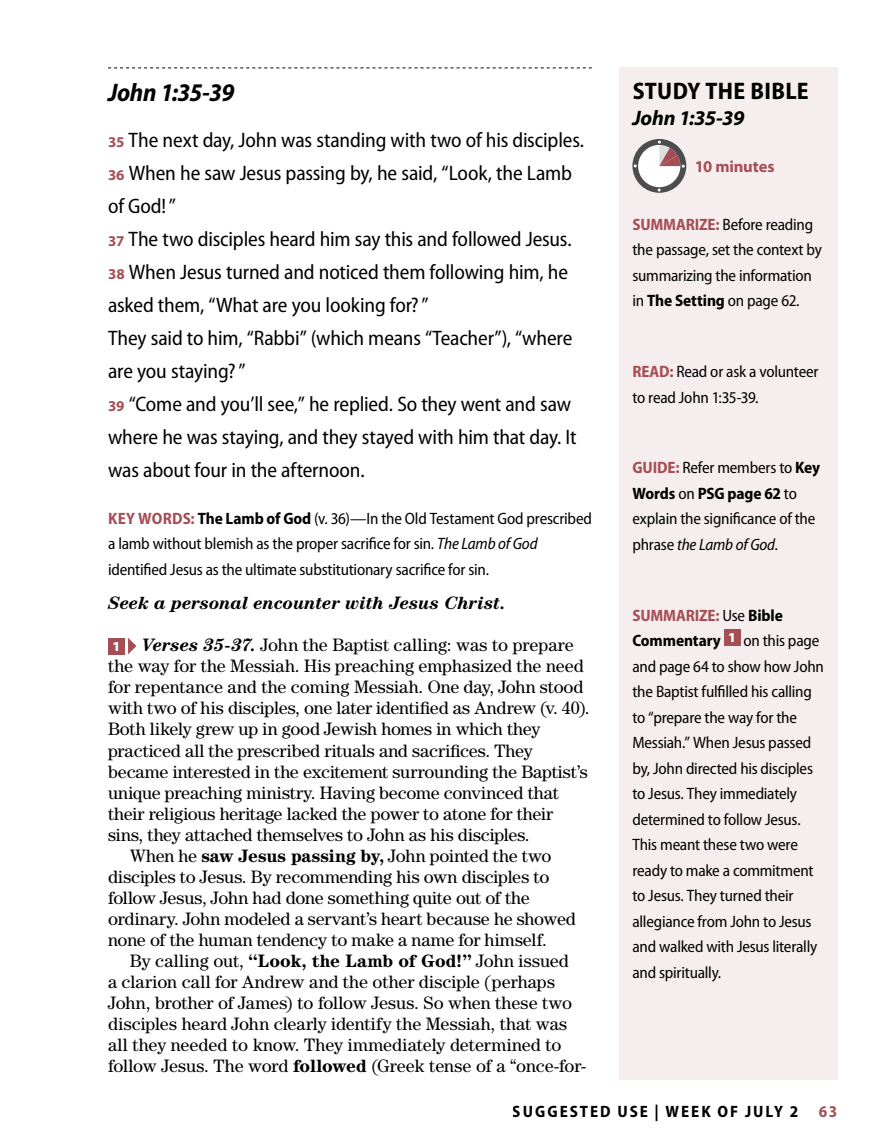
<style>
.page{position:relative;width:878px;height:1148px;background:#fff}
.page>*{position:absolute;margin:0;border:0;box-sizing:border-box;transform-origin:0 0}
.t1{font:italic 700 semi-condensed 25.5px "Myriad Pro";letter-spacing:-.015em;color:#000}
.t2{font:700 semi-condensed 24px "Myriad Pro";letter-spacing:.015em;color:#000}
.t3{font:semi-condensed 21px/33px "Myriad Pro";letter-spacing:-.01em;color:#000}
.t4{font:italic 700 21px "Myriad Pro";letter-spacing:-.01em;color:#000}
.t5{font:18px "Century Std";letter-spacing:-.005em;color:#000}
.t6{font:italic 700 18px "Century Std";letter-spacing:-.01em;color:#000}
.t7{font:semi-condensed 16.5px/25.5px "Myriad Pro";letter-spacing:-.015em;color:#000}
.t8{font:700 semi-condensed 16.5px "Myriad Pro";letter-spacing:.12em;color:#000}
.t9{font:700 16.5px "Myriad Pro";letter-spacing:-.01em;color:#a54f55}
.t10{font:700 semi-condensed 16.5px "Myriad Pro";color:#a54f55}
.s1{font-weight:700;font-stretch:normal;font-size:15px;color:#a54f55}
.s2{font-weight:700;color:#a54f55}
.s3{font-weight:700}
.s4{font-style:italic}
.s5{font-family:"Myriad Pro";font-weight:900;font-size:13.8px;color:#fff}
.s6{font-weight:700;font-style:italic}
</style>
<div class="page">
<svg style="left:108px;top:68px;width:484px;height:1px"></svg>
<div style="left:108px;top:637px;width:17px;height:17px;background:#a54f55"></div>
<svg style="left:128px;top:638px;width:8px;height:16px"></svg>
<div style="left:619px;top:68px;width:218px;height:1012px;background:#f6edee"></div>
<div style="left:723px;top:629px;width:17px;height:17px;background:#a54f55"></div>
<svg style="left:632px;top:139px;width:54px;height:54px"></svg>
<h1 class="t1" style="left:108px;top:78px;width:128px">John 1:35-39</h1>
<p class="t3" style="left:108px;top:124px;width:477px"><span class="s1">35</span> The next day, John was standing with two of his disciples.<br><span class="s1">36</span> When he saw Jesus passing by, he said, “Look, the Lamb of God!”<br><span class="s1">37</span> The two disciples heard him say this and followed Jesus.<br><span class="s1">38</span> When Jesus turned and noticed them following him, he asked them, “What are you looking for?”<br>They said to him, “Rabbi” (which means “Teacher”), “where are you staying?”<br><span class="s1">39</span> “Come and you’ll see,” he replied. So they went and saw where he was staying, and they stayed with him that day. It was about four in the afternoon.</p>
<p class="t7" style="left:108px;top:506px;width:485px"><span class="s2">KEY WORDS:</span> <span class="s3">The Lamb of God</span> (v. 36)—In the Old Testament God prescribed a lamb without blemish as the proper sacrifice for sin. <span class="s4">The Lamb of God </span>identified Jesus as the ultimate substitutionary sacrifice for sin.</p>
<p class="t6" style="left:108px;top:593px;width:399px">Seek a personal encounter with Jesus Christ.</p>
<p class="t5" style="left:112px;top:634px;width:463px"><span class="s5">1</span> <span class="s6">Verses 35-37.</span> John the Baptist calling: was to prepare</p>
<p class="t5" style="left:108px;top:655px;width:477px">the way for the Messiah. His preaching emphasized the need</p>
<p class="t5" style="left:108px;top:676px;width:477px">for repentance and the coming Messiah. One day, John stood</p>
<p class="t5" style="left:108px;top:697px;width:483px">with two of his disciples, one later identified as Andrew (v. 40).</p>
<p class="t5" style="left:108px;top:718px;width:434px">Both likely grew up in good Jewish homes in which they</p>
<p class="t5" style="left:108px;top:739px;width:426px">practiced all the prescribed rituals and sacrifices. They</p>
<p class="t5" style="left:108px;top:760px;width:481px">became interested in the excitement surrounding the Baptist’s</p>
<p class="t5" style="left:108px;top:782px;width:452px">unique preaching ministry. Having become convinced that</p>
<p class="t5" style="left:108px;top:803px;width:446px">their religious heritage lacked the power to atone for their</p>
<p class="t5" style="left:108px;top:824px;width:423px">sins, they attached themselves to John as his disciples.</p>
<p class="t5" style="left:130px;top:845px;width:423px">When he <span class="s3">saw Jesus passing by,</span> John pointed the two</p>
<p class="t5" style="left:108px;top:866px;width:443px">disciples to Jesus. By recommending his own disciples to</p>
<p class="t5" style="left:108px;top:887px;width:423px">follow Jesus, John had done something quite out of the</p>
<p class="t5" style="left:108px;top:908px;width:469px">ordinary. John modeled a servant’s heart because he showed</p>
<p class="t5" style="left:108px;top:929px;width:440px">none of the human tendency to make a name for himself.</p>
<p class="t5" style="left:130px;top:950px;width:441px">By calling out, <span class="s3">“Look, the Lamb of God!”</span> John issued</p>
<p class="t5" style="left:108px;top:971px;width:448px">a clarion call for Andrew and the other disciple (perhaps</p>
<p class="t5" style="left:108px;top:992px;width:465px">John, brother of James) to follow Jesus. So when these two</p>
<p class="t5" style="left:108px;top:1013px;width:460px">disciples heard John clearly identify the Messiah, that was</p>
<p class="t5" style="left:108px;top:1034px;width:455px">all they needed to know. They immediately determined to</p>
<p class="t5" style="left:108px;top:1055px;width:479px">follow Jesus. The word <span class="s3">followed</span> (Greek tense of a “once-for-</p>
<h2 class="t2" style="left:632px;top:78px;width:177px">STUDY THE BIBLE</h2>
<p class="t4" style="left:632px;top:106px;width:113px">John 1:35-39</p>
<p class="t9" style="left:695px;top:157px;width:81px">10 minutes</p>
<p class="t7" style="left:632px;top:212px;width:191px"><span class="s2">SUMMARIZE:</span> Before reading the passage, set the context by summarizing the information in <span class="s3">The Setting</span> on page 62.</p>
<p class="t7" style="left:632px;top:359px;width:187px"><span class="s2">READ:</span> Read or ask a volunteer to read John 1:35-39.</p>
<p class="t7" style="left:632px;top:455px;width:189px"><span class="s2">GUIDE:</span> Refer members to <span class="s3">Key<br>Words</span> on <span class="s3">PSG page 62</span> to explain the significance of the phrase <span class="s4">the Lamb of God.</span></p>
<p class="t7" style="left:632px;top:603px;width:193px"><span class="s2">SUMMARIZE:</span> Use <span class="s3">Bible<br>Commentary</span> <sup>1</sup> on this page and page 64 to show how John the Baptist fulfilled his calling to “prepare the way for the<br>Messiah.” When Jesus passed by, John directed his disciples to Jesus. They immediately determined to follow Jesus.<br>This meant these two were ready to make a commitment to Jesus. They turned their allegiance from John to Jesus and walked with Jesus literally and spiritually.</p>
<p class="t8" style="left:513px;top:1102px;width:287px">SUGGESTED USE | WEEK OF JULY 2</p>
<p class="t10" style="left:819px;top:1102px;width:20px">63</p>
</div>
